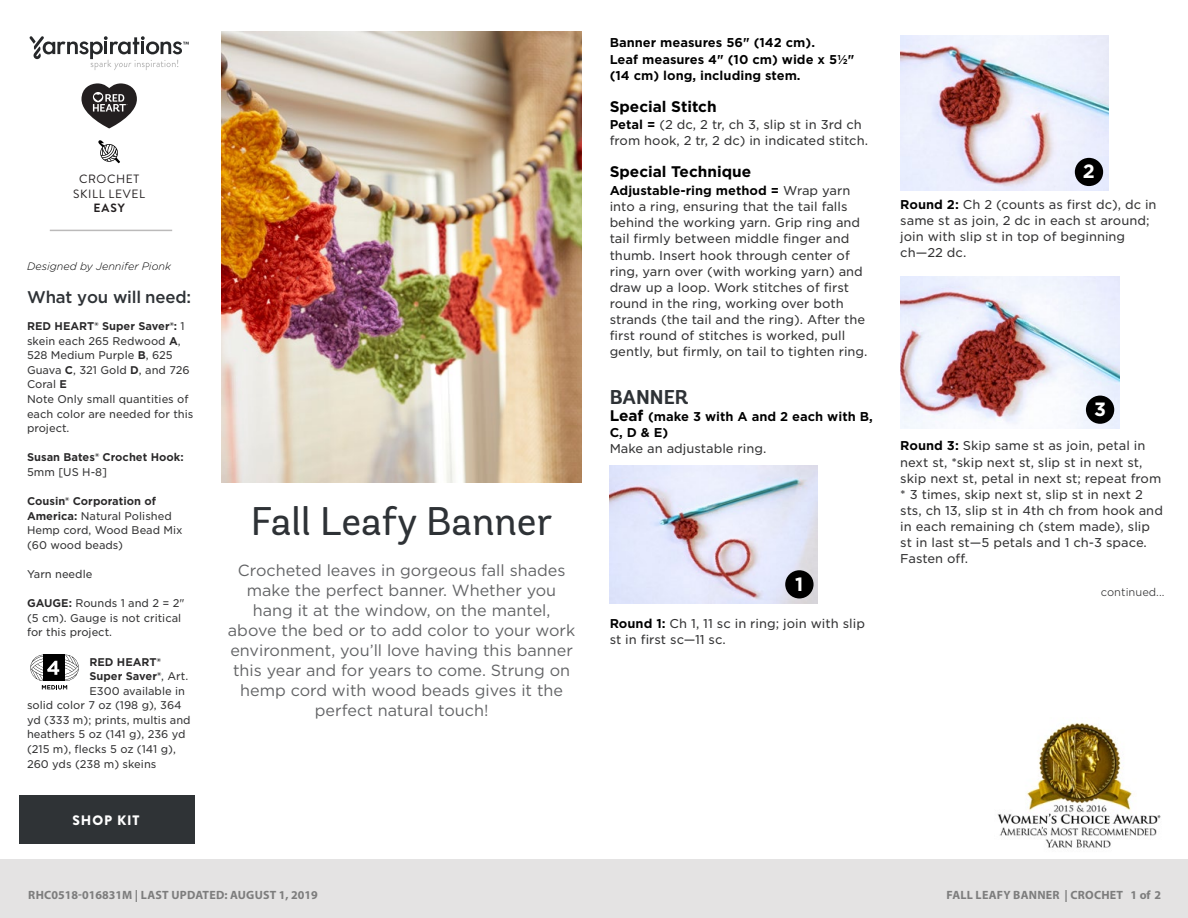
<style>
.page{position:relative;width:1188px;height:918px;background:#fff}
.page>*{position:absolute;margin:0;border:0;box-sizing:border-box;transform-origin:0 0}
.t1{font:39.9px "Andes Rounded";color:#2e3236}
.t2{font:700 19.95px "Andes Rounded";color:#2e3236}
.t3{font:700 19.2px "Gotham";color:#fff}
.t4{font:500 16.95px "Gotham";letter-spacing:-.01em;color:#2e3236}
.t5{font:16.05px/20px "Gotham";color:#636466;text-align:center}
.t6{font:700 15.3px "Gotham";color:#000}
.t7{font:900 13.65px "Brandon Grotesque";letter-spacing:.065em;color:#fff}
.t8{font:12.3px/16px "Gotham S Sm";color:#333334}
.t9{font:700 12.3px/16px "Gotham S Sm";color:#000}
.t10{font:700 12px "Myriad Pro";letter-spacing:.02em;color:#7d7d7d}
.Skill_Level{font:12px "Brandon Grotesque";letter-spacing:.05em;color:#231f20}
.Skill_Level-2{font:700 12px "Brandon Grotesque";color:#231f20}
.t11{font:10.8px/14.5px "Gotham S Sm";color:#333334}
.t12{font:700 10.8px/14.5px "Gotham S Sm";color:#292829}
.t13{font:italic 300 10.8px "Gotham Rounded";color:#000}
.t14{font:300 10.8px "Gotham S Sm";color:#333334}
.t15{font:10.8px "Gotham S Sm";color:#58595b}
.t16{font:9.15px "Gotham";letter-spacing:.02em;color:#58595b}
.s1{font-weight:700;color:#292829}
.s2{font-weight:400;color:#333334}
.s3{font-weight:700;color:#000}
.s4{font-family:"Gotham";font-size:15.3px}
.s5{font-weight:500}
</style>
<div class="page">
<svg style="left:30px;top:654px;width:49px;height:35px"></svg>
<img style="left:610px;top:465px;width:208px;height:138px">
<img style="left:221px;top:32px;width:361px;height:451px">
<img style="left:900px;top:35px;width:208px;height:156px">
<img style="left:900px;top:276px;width:219px;height:153px">
<img style="left:997px;top:723px;width:164px;height:127px">
<div style="left:785px;top:570px;width:29px;height:28px;background:#000;border-radius:50%"></div>
<div style="left:1075px;top:158px;width:28px;height:28px;background:#000;border-radius:50%"></div>
<div style="left:1086px;top:396px;width:28px;height:28px;background:#000;border-radius:50%"></div>
<div style="left:0;top:860px;width:1188px;height:58px;background:#e4e3e3"></div>
<svg style="left:98px;top:140px;width:22px;height:23px"></svg>
<svg style="left:30px;top:36px;width:159px;height:34px"></svg>
<svg style="left:81px;top:83px;width:56px;height:45px"></svg>
<hr style="left:50px;top:230px;width:122px;height:1px;background:#bbbaba">
<div style="left:19px;top:795px;width:175px;height:48px;background:#2f3336"></div>
<p class="Skill_Level" style="left:79px;top:171px;width:62px">CROCHET</p>
<p class="Skill_Level" style="left:73px;top:185px;width:73px">SKILL LEVEL</p>
<p class="Skill_Level-2" style="left:94px;top:200px;width:33px">EASY</p>
<p class="t13" style="left:27px;top:259px;width:146px">Designed by Jennifer Pionk</p>
<p class="t4" style="left:27px;top:286px;width:166px">What you will need:</p>
<p class="t11" style="left:27px;top:319px;width:168px"><span class="s1">RED HEART® Super Saver®:</span> 1 skein each 265 Redwood <span class="s1">A</span>,<br>528 Medium Purple <span class="s1">B</span>, 625<br>Guava <span class="s1">C</span>, 321 Gold <span class="s1">D</span>, and 726<br>Coral <span class="s1">E<br></span>Note Only small quantities of each color are needed for this project.</p>
<p class="t12" style="left:27px;top:450px;width:158px">Susan Bates® Crochet Hook:<br><span class="s2">5mm [US H-8]</span></p>
<p class="t11" style="left:27px;top:494px;width:157px"><span class="s1">Cousin® Corporation of<br>America:</span> Natural Polished<br>Hemp cord, Wood Bead Mix (60 wood beads)</p>
<p class="t11" style="left:27px;top:567px;width:67px">Yarn needle</p>
<p class="t11" style="left:27px;top:596px;width:159px"><span class="s1">GAUGE:</span> Rounds 1 and 2 = 2" (5 cm). Gauge is not critical for this project.</p>
<p class="t12" style="left:89px;top:654px;width:73px">RED HEART®</p>
<p class="t12" style="left:89px;top:669px;width:100px">Super Saver®<span class="s2">, Art.</span></p>
<p class="t11" style="left:89px;top:683px;width:97px">E300 available in</p>
<p class="t11" style="left:27px;top:698px;width:156px">solid color 7 oz (198 g), 364</p>
<p class="t11" style="left:27px;top:712px;width:165px">yd (333 m); prints, multis and</p>
<p class="t11" style="left:27px;top:727px;width:160px">heathers 5 oz (141 g), 236 yd</p>
<p class="t11" style="left:27px;top:742px;width:150px">(215 m), flecks 5 oz (141 g),</p>
<p class="t11" style="left:27px;top:756px;width:131px">260 yds (238 m) skeins</p>
<p class="t7" style="left:72px;top:810px;width:69px">SHOP KIT</p>
<p class="t1" style="left:251px;top:497px;width:303px">Fall Leafy Banner</p>
<p class="t5" style="left:228px;top:560px;width:349px">Crocheted leaves in gorgeous fall shades make the perfect banner. Whether you hang it at the window, on the mantel, above the bed or to add color to your work environment, you’ll love having this banner this year and for years to come. Strung on hemp cord with wood beads gives it the perfect natural touch!</p>
<p class="t9" style="left:610px;top:35px;width:246px">Banner measures 56" (142 cm).<br>Leaf measures 4" (10 cm) wide x 5½" (14 cm) long, including stem.</p>
<p class="t6" style="left:610px;top:96px;width:108px">Special Stitch</p>
<p class="t8" style="left:610px;top:116px;width:260px"><span class="s3">Petal =</span> (2 dc, 2 tr, ch 3, slip st in 3rd ch from hook, 2 tr, 2 dc) in indicated stitch.</p>
<p class="t6" style="left:610px;top:162px;width:143px">Special Technique</p>
<p class="t8" style="left:610px;top:182px;width:259px"><span class="s3">Adjustable-ring method =</span> Wrap yarn into a ring, ensuring that the tail falls behind the working yarn. Grip ring and tail firmly between middle finger and thumb. Insert hook through center of ring, yarn over (with working yarn) and draw up a loop. Work stitches of first round in the ring, working over both strands (the tail and the ring). After the first round of stitches is worked, pull gently, but firmly, on tail to tighten ring.</p>
<p class="t2" style="left:610px;top:385px;width:80px">BANNER</p>
<p class="t9" style="left:610px;top:408px;width:265px"><span class="s4">Leaf</span> (make 3 with A and 2 each with B,<br>C, D &amp; E)<br><span class="s2">Make an adjustable ring.</span></p>
<p class="t3" style="left:795px;top:571px;width:10px">1</p>
<p class="t8" style="left:610px;top:615px;width:257px"><span class="s3">Round 1:</span> Ch 1, 11 sc in ring; join with slip st in first sc—11 sc.</p>
<p class="t3" style="left:1083px;top:159px;width:14px">2</p>
<p class="t8" style="left:900px;top:196px;width:258px"><span class="s3">Round 2:</span> Ch 2 (counts as first dc), dc in same st as join, 2 dc in each st around; join with slip st in top of beginning ch—22 dc.</p>
<p class="t3" style="left:1094px;top:397px;width:13px">3</p>
<p class="t8" style="left:900px;top:438px;width:264px"><span class="s3">Round 3:</span> Skip same st as join, petal in next st, *skip next st, slip st in next st, skip next st, petal in next st; repeat from * 3 times, skip next st, slip st in next 2 sts, ch 13, slip st in 4th ch from hook and in each remaining ch (stem made), slip st in last st—5 petals and 1 ch-3 space.<br>Fasten off.</p>
<p class="t14" style="left:1101px;top:584px;width:65px">continued...</p>
<p class="t10" style="left:28px;top:887px;width:291px">RHC0518-016831M | LAST UPDATED: AUGUST 1, 2019</p>
<p class="t10" style="left:947px;top:887px;width:216px">FALL LEAFY BANNER | CROCHET 1 of 2</p>
<p class="t16" style="left:27px;top:892px;width:99px">©2016 Coats &amp; Clark</p>
<p class="t15" style="left:1103px;top:890px;width:63px">Page <span class="s5">1</span> of <span class="s5">2</span></p>
</div>
